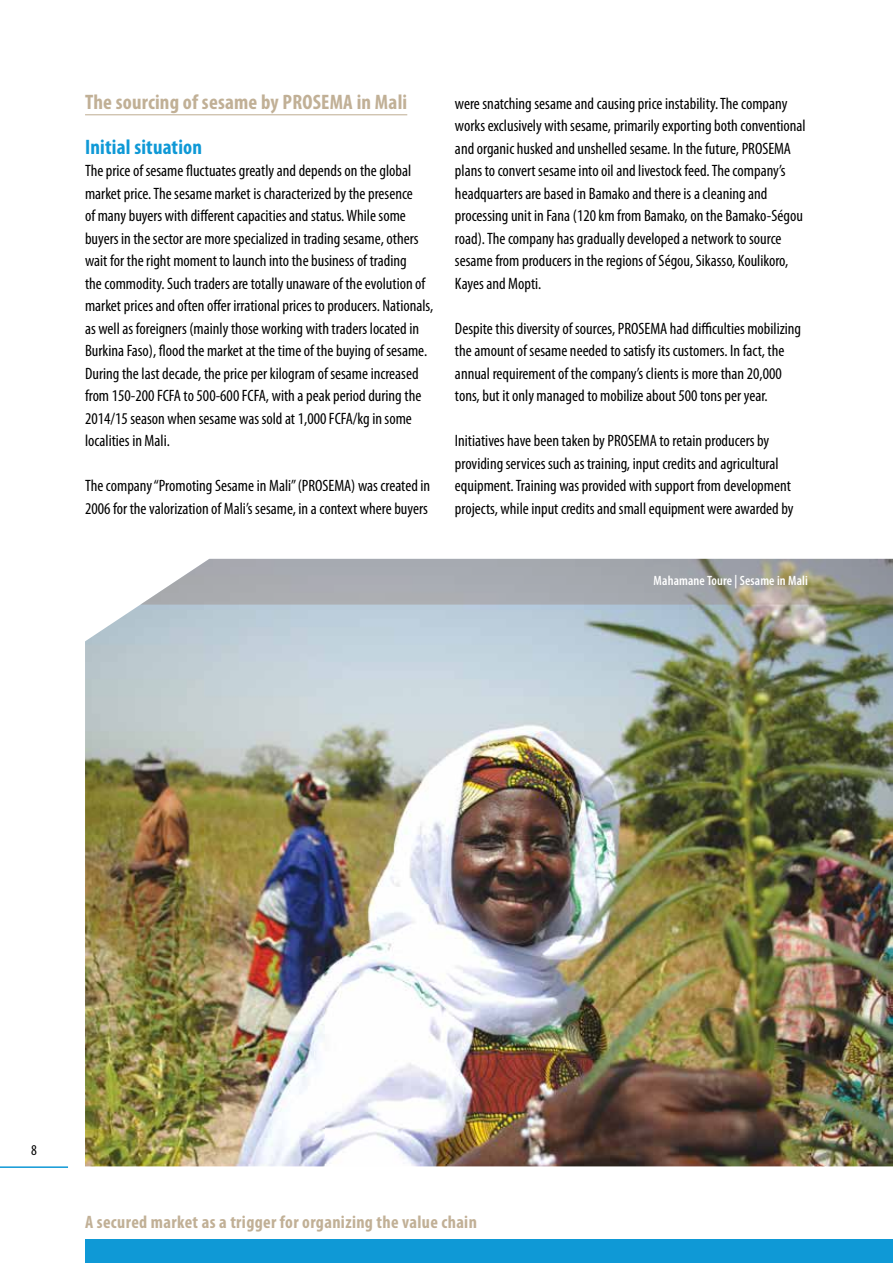
<style>
.page{position:relative;width:893px;height:1263px;background:#fff}
.page>*{position:absolute;margin:0;border:0;box-sizing:border-box;transform-origin:0 0}
.t1{font:700 condensed 21px "Myriad Pro";letter-spacing:.01em;color:#c1b096}
.t2{font:700 condensed 21px "Myriad Pro";letter-spacing:.01em;color:#0f99d6}
.t3{font:700 condensed 18px "Myriad Pro";letter-spacing:.02em;color:#c1b096}
.t4{font:condensed 16.5px/22.5px "Myriad Pro";color:#000}
.t5{font:condensed 15px "Myriad Pro";color:#000}
.t6{font:600 condensed 13.5px "Myriad Pro";letter-spacing:.01em;color:#fff}
</style>
<div class="page">
<hr style="left:0;top:1166px;width:68px;height:2px;background:#0f99d6">
<div style="left:85px;top:1240px;width:808px;height:23px;background:#0f99d6"></div>
<hr style="left:85px;top:114px;width:322px;height:1px;background:#c1b096">
<img style="left:85px;top:605px;width:808px;height:561px">
<svg style="left:140px;top:559px;width:753px;height:46px;background:#a7a9ab"></svg>
<p class="t1" style="left:85px;top:89px;width:324px">The sourcing of sesame by PROSEMA in Mali</p>
<p class="t2" style="left:85px;top:134px;width:119px">Initial situation</p>
<p class="t4" style="left:85px;top:159px;width:350px">The price of sesame fluctuates greatly and depends on the global market price. The sesame market is characterized by the presence<br>of many buyers with different capacities and status. While some buyers in the sector are more specialized in trading sesame, others wait for the right moment to launch into the business of trading<br>the commodity. Such traders are totally unaware of the evolution of market prices and often offer irrational prices to producers. Nationals, as well as foreigners (mainly those working with traders located in Burkina Faso), flood the market at the time of the buying of sesame.<br>During the last decade, the price per kilogram of sesame increased from 150-200 FCFA to 500-600 FCFA, with a peak period during the 2014/15 season when sesame was sold at 1,000 FCFA/kg in some localities in Mali.</p>
<p class="t4" style="left:85px;top:474px;width:347px">The company “Promoting Sesame in Mali” (PROSEMA) was created in<br>2006 for the valorization of Mali’s sesame, in a context where buyers</p>
<p class="t4" style="left:455px;top:92px;width:352px">were snatching sesame and causing price instability. The company works exclusively with sesame, primarily exporting both conventional and organic husked and unshelled sesame. In the future, PROSEMA plans to convert sesame into oil and livestock feed. The company’s headquarters are based in Bamako and there is a cleaning and processing unit in Fana (120 km from Bamako, on the Bamako-Ségou road). The company has gradually developed a network to source sesame from producers in the regions of Ségou, Sikasso, Koulikoro, Kayes and Mopti.</p>
<p class="t4" style="left:455px;top:317px;width:348px">Despite this diversity of sources, PROSEMA had difficulties mobilizing the amount of sesame needed to satisfy its customers. In fact, the annual requirement of the company’s clients is more than 20,000 tons, but it only managed to mobilize about 500 tons per year.</p>
<p class="t4" style="left:455px;top:430px;width:340px">Initiatives have been taken by PROSEMA to retain producers by providing services such as training, input credits and agricultural equipment. Training was provided with support from development projects, while input credits and small equipment were awarded by</p>
<p class="t6" style="left:654px;top:572px;width:156px">Mahamane Toure | Sesame in Mali</p>
<p class="t5" style="left:31px;top:1141px;width:7px">8</p>
<p class="t3" style="left:85px;top:1210px;width:393px">A secured market as a trigger for organizing the value chain</p>
</div>
